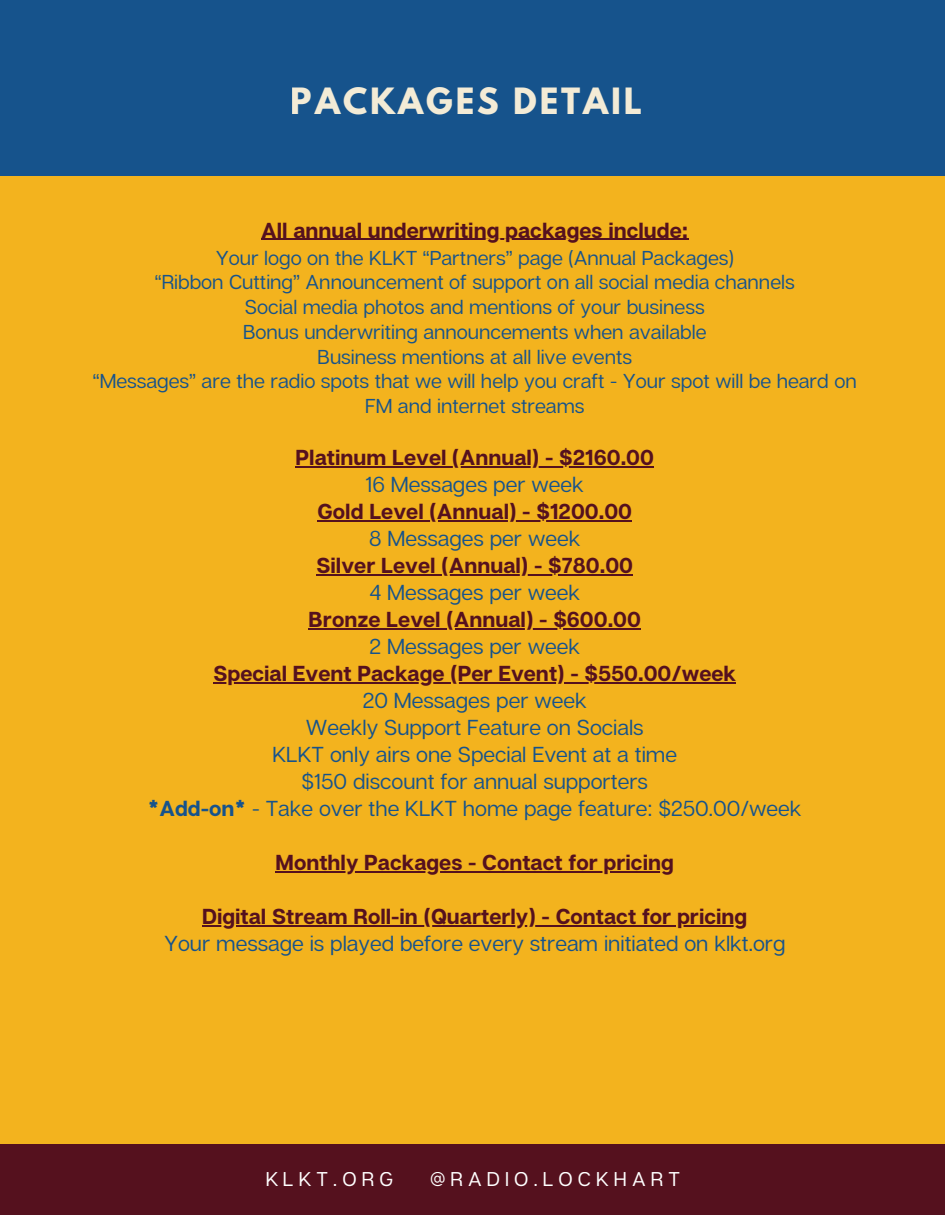
<style>
.page{position:relative;width:945px;height:1215px;background:#f3b31e}
.page>*{position:absolute;margin:0;border:0;box-sizing:border-box;transform-origin:0 0}
.t1{font:700 32.1px "League Spartan";letter-spacing:.09em;color:#f3ebd6}
.t2{font:21.6px "Articulat CF";color:#16538c}
.t3{font:700 21.6px "Articulat CF";color:#55111e}
.t4{font:20.1px "Articulat CF";color:#16538c}
.t5{font:19.95px "Articulat CF";letter-spacing:.26em;color:#fff}
.s1{font-weight:700}
</style>
<div class="page">
<div style="left:0;top:0;width:945px;height:176px;background:#16538c"></div>
<hr style="left:261px;top:239px;width:427px;height:1px;background:#55111e">
<hr style="left:296px;top:466px;width:358px;height:1px;background:#55111e">
<hr style="left:318px;top:520px;width:314px;height:1px;background:#55111e">
<hr style="left:317px;top:574px;width:316px;height:1px;background:#55111e">
<hr style="left:309px;top:628px;width:332px;height:1px;background:#55111e">
<hr style="left:213px;top:682px;width:523px;height:1px;background:#55111e">
<hr style="left:276px;top:871px;width:398px;height:1px;background:#55111e">
<hr style="left:202px;top:925px;width:545px;height:1px;background:#55111e">
<div style="left:0;top:1144px;width:945px;height:71px;background:#55111e"></div>
<h1 class="t1" style="left:291px;top:85px;width:353px">PACKAGES DETAIL</h1>
<p class="t3" style="left:261px;top:217px;width:429px">All annual underwriting packages include:</p>
<p class="t4" style="left:216px;top:245px;width:520px">Your logo on the KLKT “Partners” page (Annual Packages)</p>
<p class="t4" style="left:155px;top:270px;width:641px">“Ribbon Cutting” Announcement of support on all social media channels</p>
<p class="t4" style="left:245px;top:295px;width:461px">Social media photos and mentions of your business</p>
<p class="t4" style="left:243px;top:319px;width:465px">Bonus underwriting announcements when available</p>
<p class="t4" style="left:317px;top:344px;width:316px">Business mentions at all live events</p>
<p class="t4" style="left:93px;top:369px;width:765px">“Messages” are the radio spots that we will help you craft - Your spot will be heard on</p>
<p class="t4" style="left:365px;top:394px;width:221px">FM and internet streams</p>
<p class="t3" style="left:296px;top:444px;width:360px">Platinum Level (Annual) - $2160.00</p>
<p class="t2" style="left:366px;top:471px;width:220px">16 Messages per week</p>
<p class="t3" style="left:318px;top:498px;width:316px">Gold Level (Annual) - $1200.00</p>
<p class="t2" style="left:369px;top:525px;width:213px">8 Messages per week</p>
<p class="t3" style="left:317px;top:552px;width:318px">Silver Level (Annual) - $780.00</p>
<p class="t2" style="left:369px;top:579px;width:212px">4 Messages per week</p>
<p class="t3" style="left:309px;top:606px;width:334px">Bronze Level (Annual) - $600.00</p>
<p class="t2" style="left:369px;top:633px;width:212px">2 Messages per week</p>
<p class="t3" style="left:213px;top:660px;width:524px">Special Event Package (Per Event) - $550.00/week</p>
<p class="t2" style="left:363px;top:687px;width:226px">20 Messages per week</p>
<p class="t2" style="left:306px;top:714px;width:339px">Weekly Support Feature on Socials</p>
<p class="t2" style="left:272px;top:741px;width:406px">KLKT only airs one Special Event at a time</p>
<p class="t2" style="left:302px;top:768px;width:348px">$150 discount for annual supporters</p>
<p class="t2" style="left:148px;top:795px;width:655px"><span class="s1">*Add-on*</span> - Take over the KLKT home page feature: $250.00/week</p>
<h2 class="t3" style="left:276px;top:849px;width:400px">Monthly Packages - Contact for pricing</h2>
<p class="t3" style="left:202px;top:903px;width:547px">Digital Stream Roll-in (Quarterly) - Contact for pricing</p>
<p class="t2" style="left:164px;top:930px;width:623px">Your message is played before every stream initiated on klkt.org</p>
<p class="t5" style="left:265px;top:1167px;width:130px">KLKT.ORG</p>
<p class="t5" style="left:430px;top:1167px;width:251px">@RADIO.LOCKHART</p>
</div>
